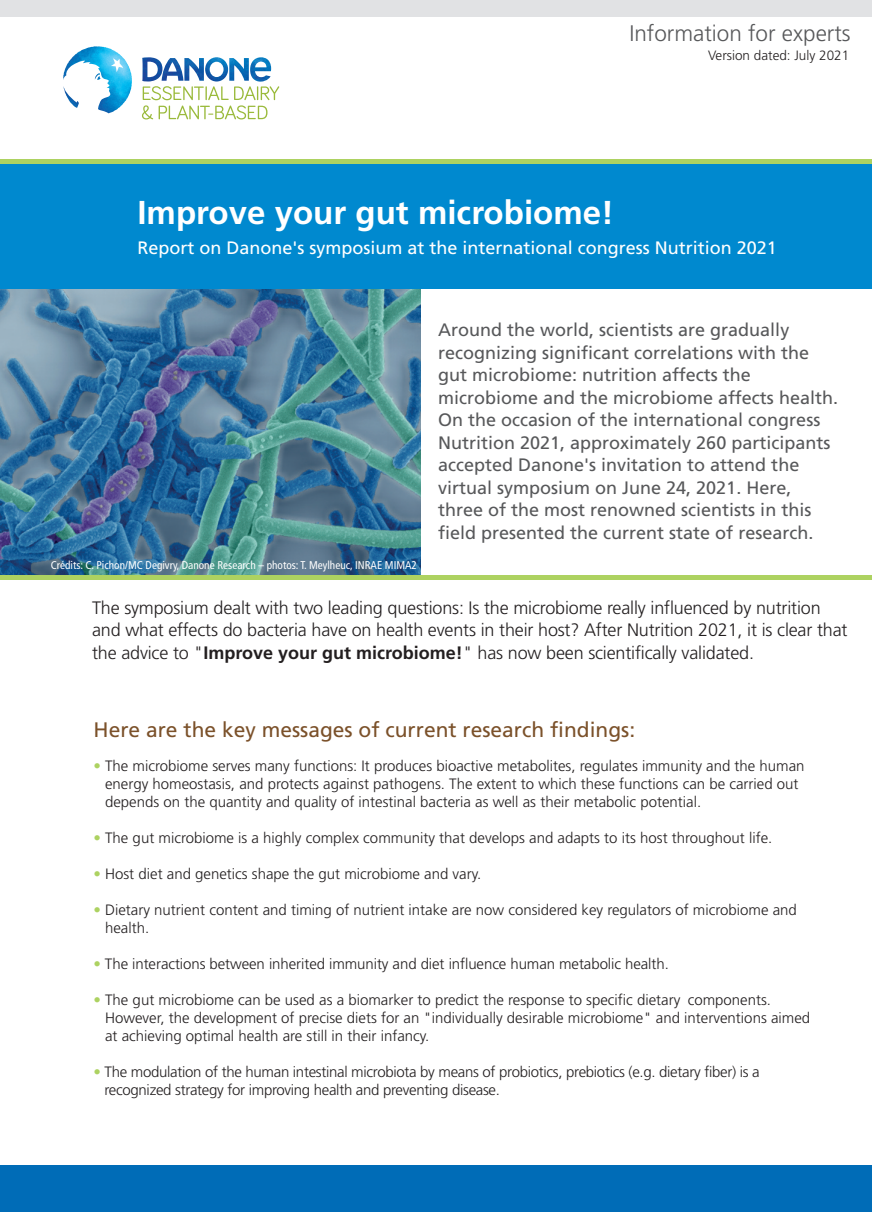
<style>
.page{position:relative;width:872px;height:1212px;background:#fff}
.page>*{position:absolute;margin:0;border:0;box-sizing:border-box;transform-origin:0 0}
.t1{font:700 33px "Frutiger LT";color:#fff}
.t2{font:300 22.5px "Frutiger";color:#57585a}
.t3{font:21px "Frutiger";color:#7b512a}
.t4{font:18px/22.5px "Frutiger";color:#57585a}
.t5{font:300 18px/22.5px "Frutiger";letter-spacing:-.01em;color:#231f20}
.t6{font:18px "Frutiger";color:#fff}
.t7{font:300 15px/18px "Frutiger";color:#231f20}
.t8{font:300 15px/18px "Frutiger";letter-spacing:-.02em;color:#231f20}
.t9{font:300 13.5px "Frutiger";color:#231f20}
.t10{font:condensed 11.25px "Frutiger";color:#fff}
.s1{font-family:"Frutiger LT";font-weight:700}
.s2{color:#add261}
</style>
<div class="page">
<img style="left:0;top:289px;width:421px;height:286px">
<svg style="left:63px;top:46px;width:69px;height:68px"></svg>
<img style="left:71px;top:46px;width:26px;height:13px">
<img style="left:142px;top:57px;width:129px;height:25px">
<svg style="left:142px;top:86px;width:137px;height:33px"></svg>
<div style="left:0;top:162px;width:872px;height:127px;background:#0089cf"></div>
<div style="left:0;top:1165px;width:872px;height:47px;background:#006cb7"></div>
<div style="left:0;top:0;width:872px;height:17px;background:#e1e2e4"></div>
<hr style="left:0;top:160px;width:872px;height:4px;background:#add261">
<div style="left:0;top:575px;width:872px;height:5px;background:#add261"></div>
<h2 class="t2" style="left:629px;top:24px;width:223px">Information for experts</h2>
<p class="t9" style="left:708px;top:49px;width:143px">Version dated: July 2021</p>
<h1 class="t1" style="left:137px;top:200px;width:478px">Improve your gut microbiome!</h1>
<p class="t6" style="left:137px;top:241px;width:641px">Report on Danone's symposium at the international congress Nutrition 2021</p>
<p class="t10" style="left:51px;top:561px;width:368px">Crédits: C. Pichon/MC Degivry, Danone Research – photos: T. Meylheuc, INRAE MIMA2</p>
<p class="t4" style="left:438px;top:320px;width:401px">Around the world, scientists are gradually recognizing significant correlations with the gut microbiome: nutrition affects the microbiome and the microbiome affects health.<br>On the occasion of the international congress Nutrition 2021, approximately 260 participants accepted Danone's invitation to attend the virtual symposium on June 24, 2021. Here, three of the most renowned scientists in this field presented the current state of research.</p>
<p class="t5" style="left:92px;top:598px;width:757px">The symposium dealt with two leading questions: Is the microbiome really influenced by nutrition and what effects do bacteria have on health events in their host? After Nutrition 2021, it is clear that the advice to "<span class="s1">Improve your gut microbiome!</span>" has now been scientifically validated.</p>
<h3 class="t3" style="left:94px;top:721px;width:543px">Here are the key messages of current research findings:</h3>
<p class="t7" style="left:105px;top:758px;width:701px;text-indent:-12px"><span class="s2">•</span> The microbiome serves many functions: It produces bioactive metabolites, regulates immunity and the human energy homeostasis, and protects against pathogens. The extent to which these functions can be carried out depends on the quantity and quality of intestinal bacteria as well as their metabolic potential.</p>
<p class="t7" style="left:93px;top:830px;width:680px"><span class="s2">•</span> The gut microbiome is a highly complex community that develops and adapts to its host throughout life.</p>
<p class="t7" style="left:93px;top:866px;width:389px"><span class="s2">•</span> Host diet and genetics shape the gut microbiome and vary.</p>
<p class="t7" style="left:105px;top:902px;width:693px;text-indent:-12px"><span class="s2">•</span> Dietary nutrient content and timing of nutrient intake are now considered key regulators of microbiome and health.</p>
<p class="t7" style="left:93px;top:956px;width:577px"><span class="s2">•</span> The interactions between inherited immunity and diet influence human metabolic health.</p>
<p class="t7" style="left:105px;top:992px;width:706px;text-indent:-12px"><span class="s2">•</span> The gut microbiome can be used as a biomarker to predict the response to specific dietary components.<br>However, the development of precise diets for an "individually desirable microbiome" and interventions aimed at achieving optimal health are still in their infancy.</p>
<p class="t8" style="left:104px;top:1064px;width:656px;text-indent:-11px"><span class="s2">•</span> The modulation of the human intestinal microbiota by means of probiotics, prebiotics (e.g. dietary fiber) is a recognized strategy for improving health and preventing disease.</p>
</div>
